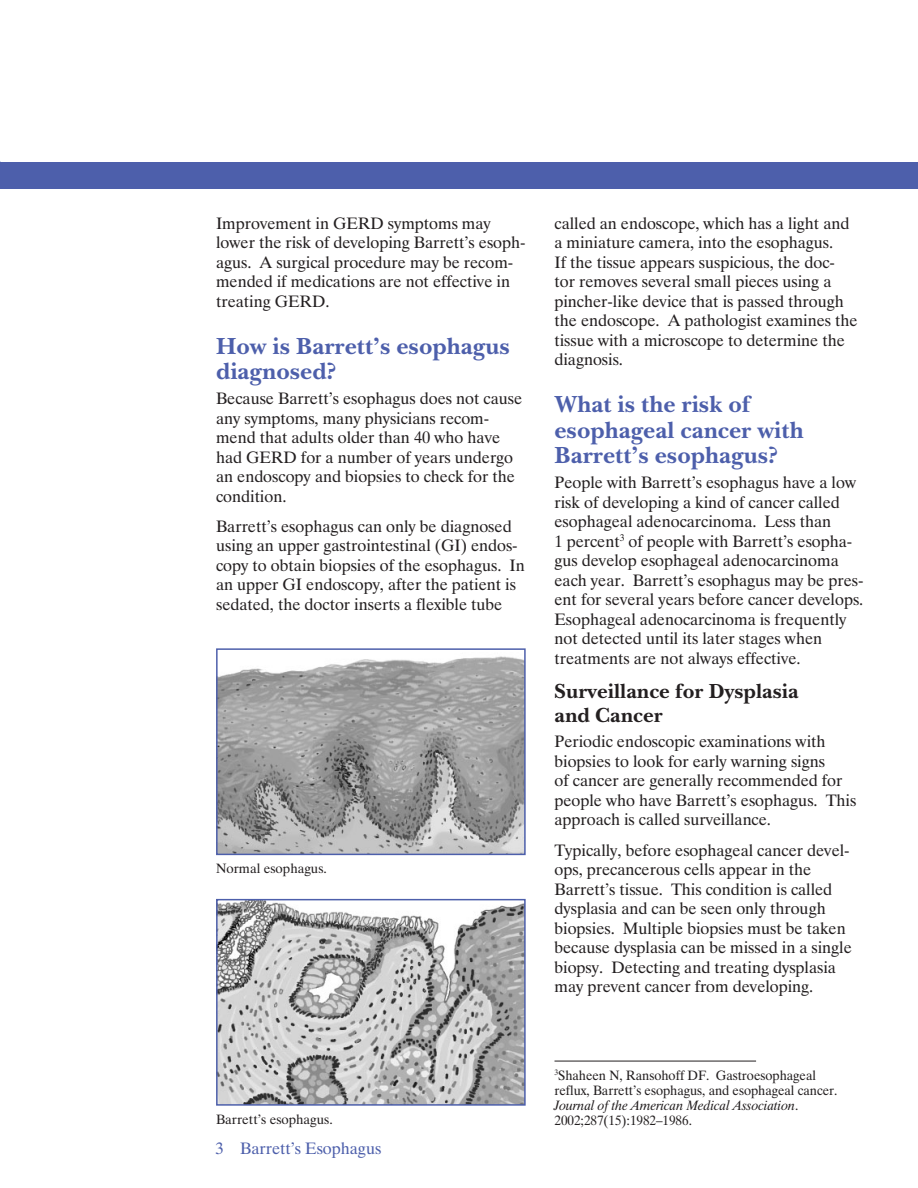
<style>
.page{position:relative;width:918px;height:1188px;background:#fff}
.page>*{position:absolute;margin:0;border:0;box-sizing:border-box;transform-origin:0 0}
.t1{font:700 24px/25.5px "New Baskerville ITC";color:#4d5fab}
.t2{font:700 21px/24px "New Baskerville ITC";color:#231f20}
.t3{font:16.5px/19.5px "Dutch 801 BT";letter-spacing:-.005em;color:#231f20}
.t4{font:16.5px "Dutch 801 BT";letter-spacing:-.005em;color:#4d5fab}
.t5{font:13.5px/15px "Dutch 801 BT";letter-spacing:-.005em;color:#231f20}
.s1{font-style:italic}
</style>
<div class="page">
<div style="left:0;top:162px;width:918px;height:27px;background:#4d5fab"></div>
<hr style="left:555px;top:1061px;width:201px;height:1px;background:#231f20">
<img style="left:219px;top:656px;width:304px;height:196px">
<div style="left:216px;top:648px;width:310px;height:207px;border:2px solid #4d5fab"></div>
<img style="left:219px;top:902px;width:304px;height:201px">
<div style="left:216px;top:899px;width:310px;height:207px;border:2px solid #4d5fab"></div>
<p class="t3" style="left:216px;top:215px;width:311px">Improvement in GERD symptoms may lower the risk of developing Barrett’s esoph&shy;agus. A surgical procedure may be recom&shy;mended if medications are not effective in treating GERD.</p>
<h2 class="t1" style="left:216px;top:335px;width:295px">How is Barrett’s esophagus diagnosed?</h2>
<p class="t3" style="left:216px;top:390px;width:308px">Because Barrett’s esophagus does not cause any symptoms, many physicians recom&shy;mend that adults older than 40 who have had GERD for a number of years undergo an endoscopy and biopsies to check for the condition.</p>
<p class="t3" style="left:216px;top:518px;width:310px">Barrett’s esophagus can only be diagnosed using an upper gastrointestinal (GI) endos&shy;copy to obtain biopsies of the esophagus. In an upper GI endoscopy, after the patient is sedated, the doctor inserts a flexible tube</p>
<p class="t5" style="left:216px;top:862px;width:112px">Normal esophagus.</p>
<p class="t3" style="left:555px;top:215px;width:305px">called an endoscope, which has a light and a miniature camera, into the esophagus.<br>If the tissue appears suspicious, the doc&shy;tor removes several small pieces using a pincher-like device that is passed through the endoscope. A pathologist examines the tissue with a microscope to determine the diagnosis.</p>
<h2 class="t1" style="left:555px;top:394px;width:251px">What is the risk of esophageal cancer with<br>Barrett’s esophagus?</h2>
<p class="t3" style="left:555px;top:474px;width:311px">People with Barrett’s esophagus have a low risk of developing a kind of cancer called esophageal adenocarcinoma. Less than<br>1 percent<sup>3</sup> of people with Barrett’s esopha&shy;gus develop esophageal adenocarcinoma each year. Barrett’s esophagus may be pres&shy;ent for several years before cancer develops.<br>Esophageal adenocarcinoma is frequently not detected until its later stages when treatments are not always effective.</p>
<h3 class="t2" style="left:555px;top:681px;width:246px">Surveillance for Dysplasia and Cancer</h3>
<p class="t3" style="left:555px;top:734px;width:303px">Periodic endoscopic examinations with biopsies to look for early warning signs<br>of cancer are generally recommended for people who have Barrett’s esophagus. This approach is called surveillance.</p>
<p class="t3" style="left:555px;top:842px;width:299px">Typically, before esophageal cancer devel&shy;ops, precancerous cells appear in the Barrett’s tissue. This condition is called dysplasia and can be seen only through biopsies. Multiple biopsies must be taken because dysplasia can be missed in a single biopsy. Detecting and treating dysplasia may prevent cancer from developing.</p>
<p class="t5" style="left:216px;top:1114px;width:118px">Barrett’s esophagus.</p>
<p class="t4" style="left:216px;top:1142px;width:167px">3 Barrett’s Esophagus</p>
<p class="t5" style="left:555px;top:1069px;width:284px"><sup>3</sup>Shaheen N, Ransohoff DF. Gastroesophageal reflux, Barrett’s esophagus, and esophageal cancer.<br><span class="s1">Journal of the American Medical Association</span>.<br>2002;287(15):1982–1986.</p>
</div>
